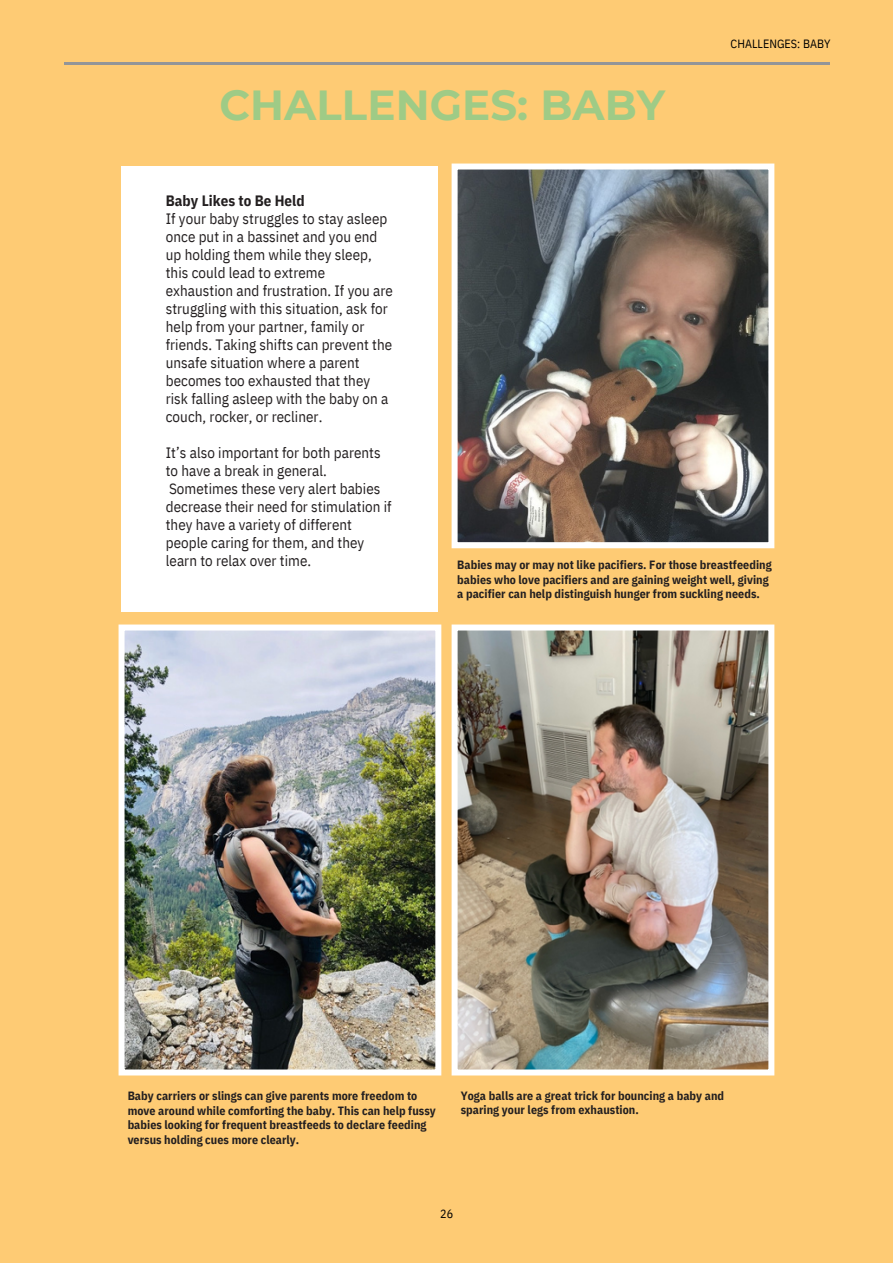
<style>
.page{position:relative;width:893px;height:1264px;background:#fff}
.page>*{position:absolute;margin:0;border:0;box-sizing:border-box;transform-origin:0 0}
.t1{font:700 42px "Montserrat";color:#9fcb86}
.t2{font:15px/18px "IBM Plex Sans Cond";letter-spacing:.005em;color:#231f20}
.t3{font:700 15px "IBM Plex Sans Cond";letter-spacing:.005em;color:#231f20}
.t4{font:700 12px/14.5px "IBM Plex Sans Cond";letter-spacing:.005em;color:#231f20}
.t5{font:12px "IBM Plex Sans Cond";letter-spacing:.005em;color:#000}
</style>
<div class="page">
<div style="left:0;top:0;width:892px;height:1262px;background:#fecb74"></div>
<hr style="left:64px;top:62px;width:766px;height:2px;background:#939598">
<img style="left:458px;top:631px;width:309px;height:437px">
<div style="left:451px;top:624px;width:323px;height:451px;border:6px solid #fff"></div>
<img style="left:458px;top:170px;width:309px;height:371px">
<div style="left:451px;top:163px;width:323px;height:385px;border:6px solid #fff"></div>
<img style="left:125px;top:631px;width:309px;height:437px">
<div style="left:118px;top:624px;width:323px;height:451px;border:6px solid #fff"></div>
<div style="left:121px;top:166px;width:316px;height:446px;background:#fff"></div>
<h1 class="t1" style="left:219px;top:79px;width:447px">CHALLENGES: BABY</h1>
<p class="t5" style="left:730px;top:36px;width:101px">CHALLENGES: BABY</p>
<p class="t3" style="left:166px;top:191px;width:140px">Baby Likes to Be Held</p>
<p class="t2" style="left:166px;top:210px;width:228px">If your baby struggles to stay asleep once put in a bassinet and you end up holding them while they sleep, this could lead to extreme exhaustion and frustration. If you are struggling with this situation, ask for help from your partner, family or friends. Taking shifts can prevent the unsafe situation where a parent becomes too exhausted that they risk falling asleep with the baby on a couch, rocker, or recliner.</p>
<p class="t2" style="left:166px;top:443px;width:227px">It’s also important for both parents to have a break in general.<br>Sometimes these very alert babies decrease their need for stimulation if they have a variety of different people caring for them, and they learn to relax over time.</p>
<p class="t4" style="left:457px;top:557px;width:316px">Babies may or may not like pacifiers. For those breastfeeding babies who love pacifiers and are gaining weight well, giving a pacifier can help distinguish hunger from suckling needs.</p>
<p class="t4" style="left:128px;top:1088px;width:310px">Baby carriers or slings can give parents more freedom to move around while comforting the baby. This can help fussy babies looking for frequent breastfeeds to declare feeding versus holding cues more clearly.</p>
<p class="t4" style="left:460px;top:1088px;width:265px;line-height:14px">Yoga balls are a great trick for bouncing a baby and sparing your legs from exhaustion.</p>
<p class="t5" style="left:440px;top:1206px;width:14px">26</p>
</div>
